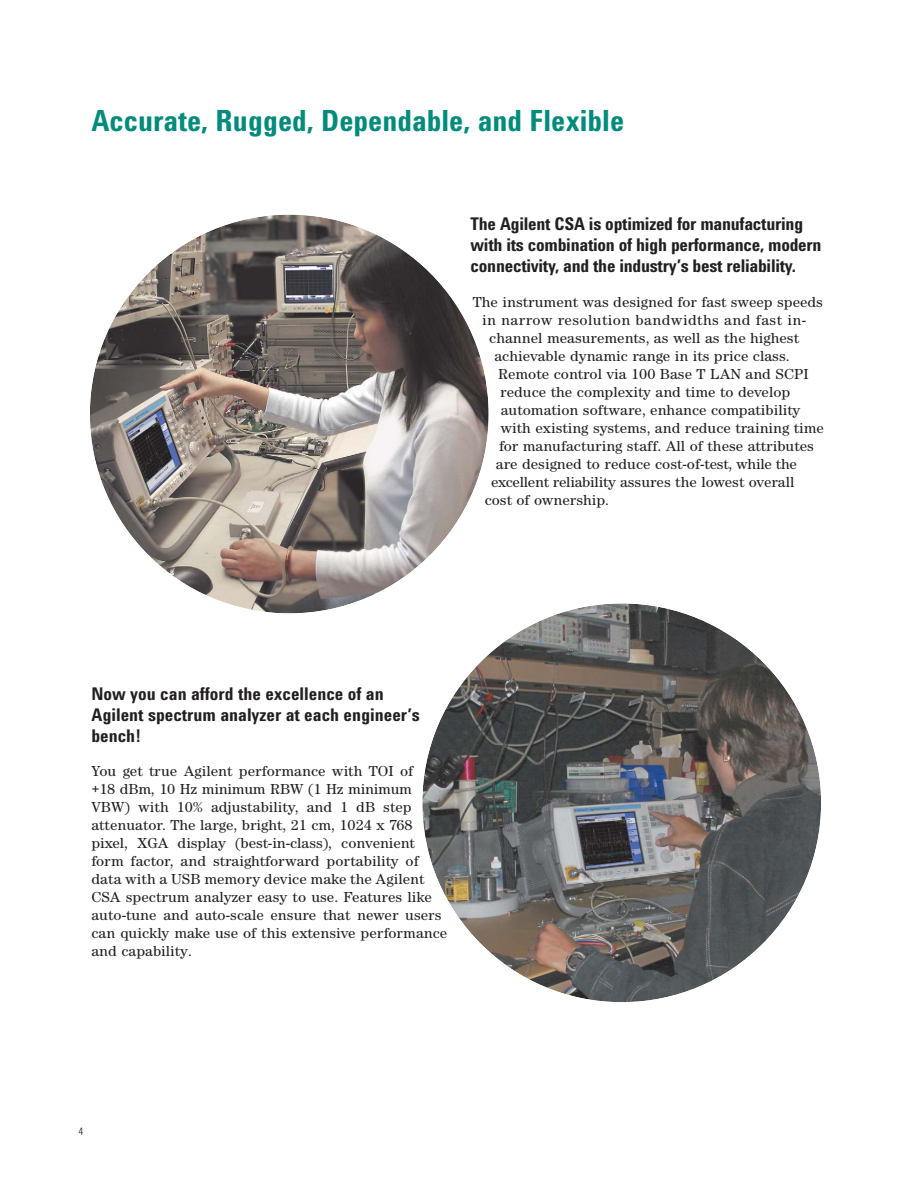
<style>
.page{position:relative;width:918px;height:1188px;background:#fff}
.page>*{position:absolute;margin:0;border:0;box-sizing:border-box;transform-origin:0 0}
.t1{font:700 30px "Agilent Cond";color:#008b7a}
.t2{font:700 18px/21px "Agilent Cond";letter-spacing:-.015em;color:#231f20}
.t3{font:15px/18px "Agilent Century ITC";color:#231f20}
.t4{font:15px "Agilent Century ITC";letter-spacing:-.02em;color:#231f20}
.t5{font:15px "Agilent Century ITC";letter-spacing:.025em;color:#231f20}
.t6{font:300 10.5px "Agilent Cond";color:#231f20}
</style>
<div class="page">
<img style="left:90px;top:215px;width:399px;height:398px;border-radius:50%">
<img style="left:422px;top:603px;width:399px;height:399px;border-radius:50%">
<h1 class="t1" style="left:91px;top:109px;width:534px">Accurate, Rugged, Dependable, and Flexible</h1>
<p class="t2" style="left:471px;top:215px;width:352px">The Agilent CSA is optimized for manufacturing with its combination of high performance, modern connectivity, and the industry’s best reliability.</p>
<p class="t3" style="left:473px;top:294px;width:352px">The instrument was designed for fast sweep speeds</p>
<p class="t5" style="left:482px;top:314px;width:326px">in narrow resolution bandwidths and fast in-</p>
<p class="t3" style="left:489px;top:330px;width:311px">channel measurements, as well as the highest</p>
<p class="t3" style="left:494px;top:348px;width:297px">achievable dynamic range in its price class.</p>
<p class="t3" style="left:498px;top:366px;width:312px">Remote control via 100 Base T LAN and SCPI</p>
<p class="t3" style="left:500px;top:384px;width:292px">reduce the complexity and time to develop</p>
<p class="t3" style="left:501px;top:402px;width:301px">automation software, enhance compatibility</p>
<p class="t3" style="left:500px;top:420px;width:325px">with existing systems, and reduce training time</p>
<p class="t3" style="left:499px;top:438px;width:317px">for manufacturing staff. All of these attributes</p>
<p class="t3" style="left:496px;top:456px;width:302px">are designed to reduce cost-of-test, while the</p>
<p class="t4" style="left:491px;top:476px;width:305px">excellent reliability assures the lowest overall</p>
<p class="t3" style="left:485px;top:492px;width:126px">cost of ownership.</p>
<p class="t2" style="left:91px;top:685px;width:330px">Now you can afford the excellence of an<br>Agilent spectrum analyzer at each engineer’s bench!</p>
<p class="t3" style="left:91px;top:764px;width:357px">You get true Agilent performance with TOI of<br>+18 dBm, 10 Hz minimum RBW (1 Hz minimum VBW) with 10% adjustability, and 1 dB step attenuator. The large, bright, 21 cm, 1024 x 768 pixel, XGA display (best-in-class), convenient form factor, and straightforward portability of data with a USB memory device make the Agilent CSA spectrum analyzer easy to use. Features like auto-tune and auto-scale ensure that newer users can quickly make use of this extensive performance and capability.</p>
<p class="t6" style="left:79px;top:1128px;width:6px">4</p>
</div>
